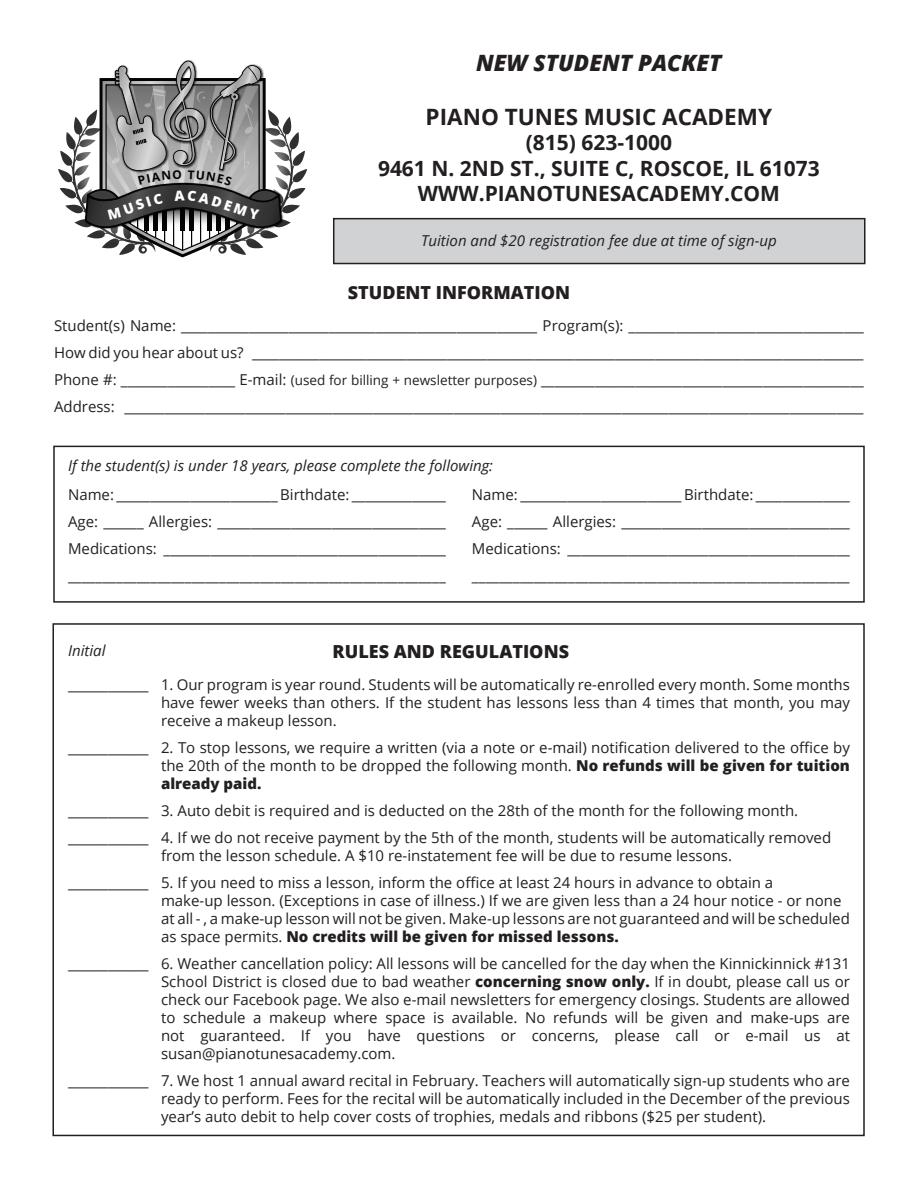
<style>
.page{position:relative;width:918px;height:1188px;background:#fff}
.page>*{position:absolute;margin:0;border:0;box-sizing:border-box;transform-origin:0 0}
.t1{font:700 22.5px "Open Sans";color:#231f20}
.t2{font:italic 800 22.5px "Open Sans";color:#231f20}
.t3{font:700 21px "Open Sans";color:#231f20}
.t4{font:800 18px "Open Sans";color:#231f20}
.t5{font:15px/18px "Open Sans";color:#231f20;text-align:justify}
.t6{font:italic 15px "Open Sans";color:#231f20}
.s1{font-size:13.5px}
.s2{font-weight:800}
</style>
<div class="page">
<div style="left:53px;top:446px;width:812px;height:157px;border:2px solid #231f20"></div>
<div style="left:334px;top:219px;width:531px;height:45px;background:#d1d2d4"></div>
<div style="left:333px;top:218px;width:533px;height:46px;border:2px solid #231f20"></div>
<svg style="left:58px;top:61px;width:233px;height:196px"></svg>
<p class="t2" style="left:476px;top:46px;width:247px">NEW STUDENT PACKET</p>
<p class="t1" style="left:426px;top:101px;width:348px">PIANO TUNES MUSIC ACADEMY</p>
<p class="t3" style="left:526px;top:128px;width:148px">(815) 623-1000</p>
<p class="t3" style="left:378px;top:153px;width:443px">9461 N. 2ND ST., SUITE C, ROSCOE, IL 61073</p>
<p class="t3" style="left:418px;top:178px;width:364px">WWW.PIANOTUNESACADEMY.COM</p>
<p class="t6" style="left:421px;top:230px;width:357px">Tuition and $20 registration fee due at time of sign-up</p>
<p class="t4" style="left:348px;top:279px;width:224px">STUDENT INFORMATION</p>
<p class="t5" style="left:54px;top:316px;width:811px">Student(s) Name: _____________________________________________________ Program(s): ___________________________________</p>
<p class="t5" style="left:54px;top:343px;width:811px">How did you hear about us? ___________________________________________________________________________________________</p>
<p class="t5" style="left:54px;top:370px;width:811px">Phone #: _________________ E-mail: <span class="s1">(used for billing + newsletter purposes)</span> ________________________________________________</p>
<p class="t5" style="left:54px;top:397px;width:811px">Address: ______________________________________________________________________________________________________________</p>
<p class="t6" style="left:68px;top:455px;width:427px">If the student(s) is under 18 years, please complete the following:</p>
<p class="t5" style="left:68px;top:486px;width:379px">Name: ________________________ Birthdate: ______________</p>
<p class="t5" style="left:68px;top:513px;width:379px">Age: ______ Allergies: __________________________________</p>
<p class="t5" style="left:68px;top:535px;width:379px;line-height:27px">Medications: __________________________________________ _______________________________________________________</p>
<p class="t5" style="left:472px;top:486px;width:379px">Name: ________________________ Birthdate: ______________</p>
<p class="t5" style="left:472px;top:513px;width:379px">Age: ______ Allergies: __________________________________</p>
<p class="t5" style="left:472px;top:535px;width:379px;line-height:27px">Medications: __________________________________________ _______________________________________________________</p>
<p class="t4" style="left:333px;top:637px;width:238px">RULES AND REGULATIONS</p>
<p class="t5" style="left:161px;top:675px;width:690px;text-indent:-93px">____________ 1. Our program is year round. Students will be automatically re-enrolled every month. Some months have fewer weeks than others. If the student has lessons less than 4 times that month, you may receive a makeup lesson.</p>
<p class="t5" style="left:161px;top:738px;width:690px;text-indent:-93px">____________ 2. To stop lessons, we require a written (via a note or e-mail) notification delivered to the office by the 20th of the month to be dropped the following month. <span class="s2">No refunds will be given for tuition already paid.</span></p>
<p class="t5" style="left:68px;top:801px;width:732px">____________ 3. Auto debit is required and is deducted on the 28th of the month for the following month.</p>
<p class="t5" style="left:68px;top:828px;width:765px;text-align:center">____________ 4. If we do not receive payment by the 5th of the month, students will be automatically removed from the lesson schedule. A $10 re-instatement fee will be due to resume lessons.</p>
<p class="t5" style="left:161px;top:873px;width:690px;text-align:left;text-indent:-93px">____________ 5. If you need to miss a lesson, inform the office at least 24 hours in advance to obtain a<br>make-up lesson. (Exceptions in case of illness.) If we are given less than a 24 hour notice - or none at all - , a make-up lesson will not be given. Make-up lessons are not guaranteed and will be scheduled as space permits. <span class="s2">No credits will be given for missed lessons.</span></p>
<p class="t5" style="left:161px;top:954px;width:690px;text-indent:-93px">____________ 6. Weather cancellation policy: All lessons will be cancelled for the day when the Kinnickinnick #131<br>School District is closed due to bad weather <span class="s2">concerning snow only.</span> If in doubt, please call us or check our Facebook page. We also e-mail newsletters for emergency closings. Students are allowed to schedule a makeup where space is available. No refunds will be given and make-ups are not guaranteed. If you have questions or concerns, please call or e-mail us at susan@pianotunesacademy.com.</p>
<p class="t5" style="left:161px;top:1071px;width:690px;text-indent:-93px">____________ 7. We host 1 annual award recital in February. Teachers will automatically sign-up students who are ready to perform. Fees for the recital will be automatically included in the December of the previous year’s auto debit to help cover costs of trophies, medals and ribbons ($25 per student).</p>
<p class="t6" style="left:68px;top:641px;width:39px">Initial</p>
</div>
